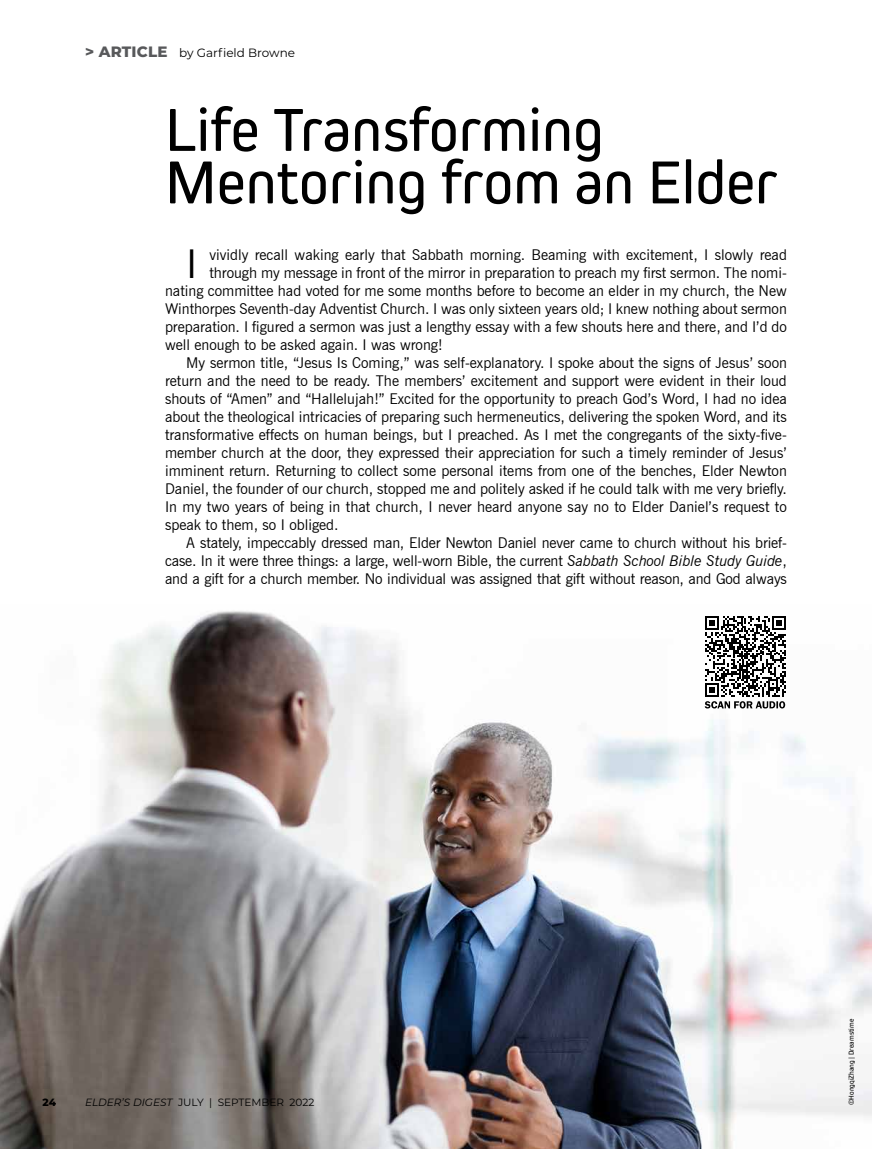
<style>
.page{position:relative;width:872px;height:1149px;background:#fff}
.page>*{position:absolute;margin:0;border:0;box-sizing:border-box;transform-origin:0 0}
.t1{font:63px/52.5px "Kiro";color:#000}
.t2{font:39.75px "News Gothic BT";color:#000}
.t3{font:14.85px "News Gothic BT";color:#000}
.t4{font:12px "Montserrat";color:#000}
.t5{font:10.5px "Montserrat";color:#000}
.t6{font:800 10.5px "Montserrat";color:#000}
.t7{font:7.5px "Kiro";color:#000}
.s1{font-weight:800;font-size:15px;color:#58595b}
.s2{font-style:italic}
</style>
<div class="page">
<img style="left:0;top:611px;width:872px;height:537px">
<svg style="left:704px;top:616px;width:82px;height:92px"></svg>
<p class="t4" style="left:85px;top:45px;width:211px"><span class="s1">&gt; ARTICLE</span> by Garfield Browne</p>
<h1 class="t1" style="left:165px;top:102px;width:614px">Life Transforming<br>Mentoring from an Elder</h1>
<h2 class="t2" style="left:186px;top:239px;width:13px">I</h2>
<p class="t3" style="left:209px;top:245px;width:579px">vividly recall waking early that Sabbath morning. Beaming with excitement, I slowly read</p>
<p class="t3" style="left:209px;top:263px;width:579px">through my message in front of the mirror in preparation to preach my first sermon. The nomi-</p>
<p class="t3" style="left:165px;top:281px;width:623px">nating committee had voted for me some months before to become an elder in my church, the New</p>
<p class="t3" style="left:165px;top:299px;width:623px">Winthorpes Seventh-day Adventist Church. I was only sixteen years old; I knew nothing about sermon</p>
<p class="t3" style="left:165px;top:317px;width:623px">preparation. I figured a sermon was just a lengthy essay with a few shouts here and there, and I’d do</p>
<p class="t3" style="left:165px;top:335px;width:279px">well enough to be asked again. I was wrong!</p>
<p class="t3" style="left:186px;top:353px;width:602px">My sermon title, “Jesus Is Coming,” was self-explanatory. I spoke about the signs of Jesus’ soon</p>
<p class="t3" style="left:165px;top:371px;width:623px">return and the need to be ready. The members’ excitement and support were evident in their loud</p>
<p class="t3" style="left:165px;top:389px;width:623px">shouts of “Amen” and “Hallelujah!” Excited for the opportunity to preach God’s Word, I had no idea</p>
<p class="t3" style="left:165px;top:407px;width:623px">about the theological intricacies of preparing such hermeneutics, delivering the spoken Word, and its</p>
<p class="t3" style="left:165px;top:425px;width:623px">transformative effects on human beings, but I preached. As I met the congregants of the sixty-five-</p>
<p class="t3" style="left:165px;top:443px;width:623px">member church at the door, they expressed their appreciation for such a timely reminder of Jesus’</p>
<p class="t3" style="left:165px;top:461px;width:623px">imminent return. Returning to collect some personal items from one of the benches, Elder Newton</p>
<p class="t3" style="left:165px;top:479px;width:623px">Daniel, the founder of our church, stopped me and politely asked if he could talk with me very briefly.</p>
<p class="t3" style="left:165px;top:497px;width:623px">In my two years of being in that church, I never heard anyone say no to Elder Daniel’s request to</p>
<p class="t3" style="left:165px;top:515px;width:175px">speak to them, so I obliged.</p>
<p class="t3" style="left:186px;top:533px;width:602px">A stately, impeccably dressed man, Elder Newton Daniel never came to church without his brief-</p>
<p class="t3" style="left:165px;top:551px;width:623px">case. In it were three things: a large, well-worn Bible, the current <span class="s2">Sabbath School Bible Study Guide</span>,</p>
<p class="t3" style="left:165px;top:569px;width:623px">and a gift for a church member. No individual was assigned that gift without reason, and God always</p>
<p class="t6" style="left:43px;top:1094px;width:15px">24</p>
<p class="t5" style="left:85px;top:1094px;width:231px"><span class="s2">ELDER’S DIGEST</span> JULY | SEPTEMBER 2022</p>
<p class="t7" style="left:847px;top:1104px;width:88px;rotate:-90deg">©HongqiZhang | Dreamstime</p>
</div>
